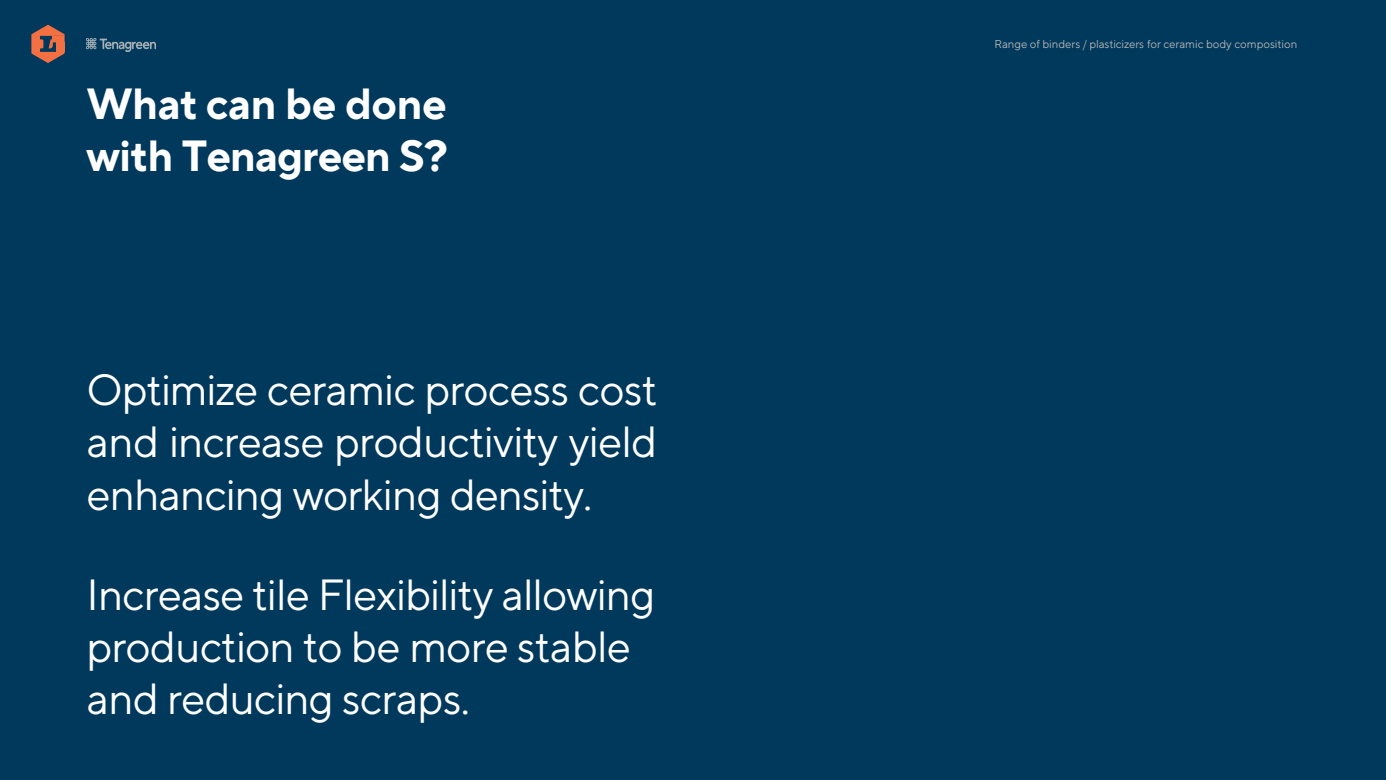
<style>
.page{position:relative;width:1386px;height:780px;background:#fff}
.page>*{position:absolute;margin:0;border:0;box-sizing:border-box;transform-origin:0 0}
.t1{font:43.4px/52px "TT Norms Pro";letter-spacing:-.02em;color:#fff;text-align:justify}
.t2{font:700 43.4px/52px "TT Norms Pro";letter-spacing:-.015em;color:#fff}
.t3{font:11.38px "TT Norms Pro";color:#b2b2b2}
</style>
<div class="page">
<div style="left:0;top:0;width:1385px;height:779px;background:#00395c"></div>
<svg style="left:31px;top:25px;width:34px;height:38px"></svg>
<img style="left:87px;top:39px;width:69px;height:13px">
<h1 class="t2" style="left:87px;top:74px;width:363px">What can be done with Tenagreen S?</h1>
<p class="t1" style="left:87px;top:360px;width:572px">Optimize ceramic process cost and increase productivity yield enhancing working density.</p>
<p class="t1" style="left:86px;top:565px;width:570px;text-align:left">Increase tile Flexibility allowing production to be more stable and reducing scraps.</p>
<p class="t3" style="left:994px;top:35px;width:304px">Range of binders / plasticizers for ceramic body composition</p>
</div>
